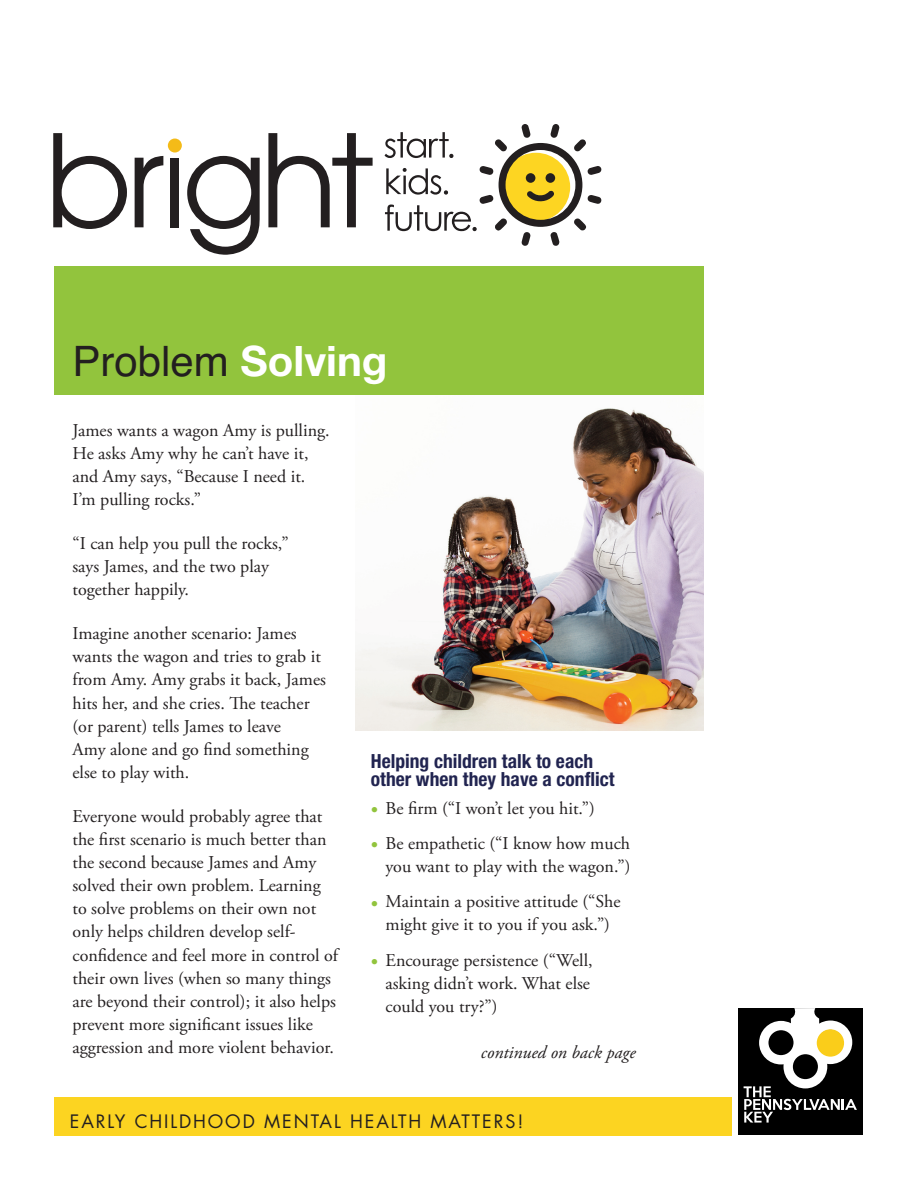
<style>
.page{position:relative;width:918px;height:1188px;background:#fff}
.page>*{position:absolute;margin:0;border:0;box-sizing:border-box;transform-origin:0 0}
.t1{font:42px "Helvetica";color:#231f20}
.t2{font:700 condensed 19.5px/18.3px "Helvetica Neue";color:#212450}
.t3{font:18px/23.1px "Adobe Garamond Pro";color:#231f20}
.t4{font:18px "Futura";letter-spacing:.105em;color:#231f20}
.t5{font:italic 18px "Adobe Garamond Pro";color:#231f20}
.s1{font-family:"Helvetica Neue";font-weight:700;color:#fff}
.s2{font-family:"Helvetica Neue";font-weight:700;font-stretch:condensed;font-size:15px;color:#92c43d}
</style>
<div class="page">
<img style="left:355px;top:408px;width:348px;height:323px">
<div style="left:54px;top:1097px;width:678px;height:39px;background:#fcd421"></div>
<div style="left:739px;top:1008px;width:124px;height:127px;background:#000"></div>
<svg style="left:744px;top:1008px;width:113px;height:115px"></svg>
<svg style="left:385px;top:124px;width:217px;height:122px"></svg>
<div style="left:546px;top:173px;width:9px;height:10px;background:#231f20;border-radius:50%"></div>
<div style="left:526px;top:173px;width:9px;height:10px;background:#231f20;border-radius:50%"></div>
<svg style="left:53px;top:133px;width:74px;height:96px"></svg>
<svg style="left:135px;top:156px;width:28px;height:71px"></svg>
<div style="left:170px;top:158px;width:9px;height:69px;background:#231f20"></div>
<svg style="left:187px;top:156px;width:73px;height:99px"></svg>
<svg style="left:268px;top:133px;width:105px;height:94px"></svg>
<div style="left:168px;top:139px;width:14px;height:14px;background:#f4bb18;border-radius:50%"></div>
<div style="left:54px;top:266px;width:649px;height:129px;background:#92c43d"></div>
<p class="t1" style="left:73px;top:346px;width:317px">Problem <span class="s1">Solving</span></p>
<p class="t3" style="left:73px;top:420px;width:259px">James wants a wagon Amy is pulling.<br>He asks Amy why he can’t have it, and Amy says, “Because I need it.<br>I’m pulling rocks.”</p>
<p class="t3" style="left:73px;top:533px;width:218px">“I can help you pull the rocks,” says James, and the two play together happily.</p>
<p class="t3" style="left:73px;top:624px;width:255px">Imagine another scenario: James wants the wagon and tries to grab it from Amy. Amy grabs it back, James hits her, and she cries. The teacher (or parent) tells James to leave<br>Amy alone and go find something else to play with.</p>
<p class="t3" style="left:73px;top:806px;width:267px">Everyone would probably agree that the first scenario is much better than the second because James and Amy solved their own problem. Learning to solve problems on their own not only helps children develop self&shy;confidence and feel more in control of their own lives (when so many things are beyond their control); it also helps prevent more significant issues like aggression and more violent behavior.</p>
<p class="t2" style="left:371px;top:754px;width:245px">Helping children talk to each other when they have a conflict</p>
<p class="t3" style="left:371px;top:798px;width:226px"><span class="s2">•</span> Be firm (“I won’t let you hit.”)</p>
<p class="t3" style="left:371px;top:834px;width:261px;text-align:right"><span class="s2">•</span> Be empathetic (“I know how much you want to play with the wagon.”)</p>
<p class="t3" style="left:371px;top:892px;width:251px;text-align:center"><span class="s2">•</span> Maintain a positive attitude (“She might give it to you if you ask.”)</p>
<p class="t3" style="left:386px;top:950px;width:209px;text-indent:-15px"><span class="s2">•</span> Encourage persistence (“Well, asking didn’t work. What else could you try?”)</p>
<p class="t5" style="left:481px;top:1045px;width:156px">continued on back page</p>
<p class="t4" style="left:70px;top:1113px;width:455px">EARLY CHILDHOOD MENTAL HEALTH MATTERS!</p>
</div>
